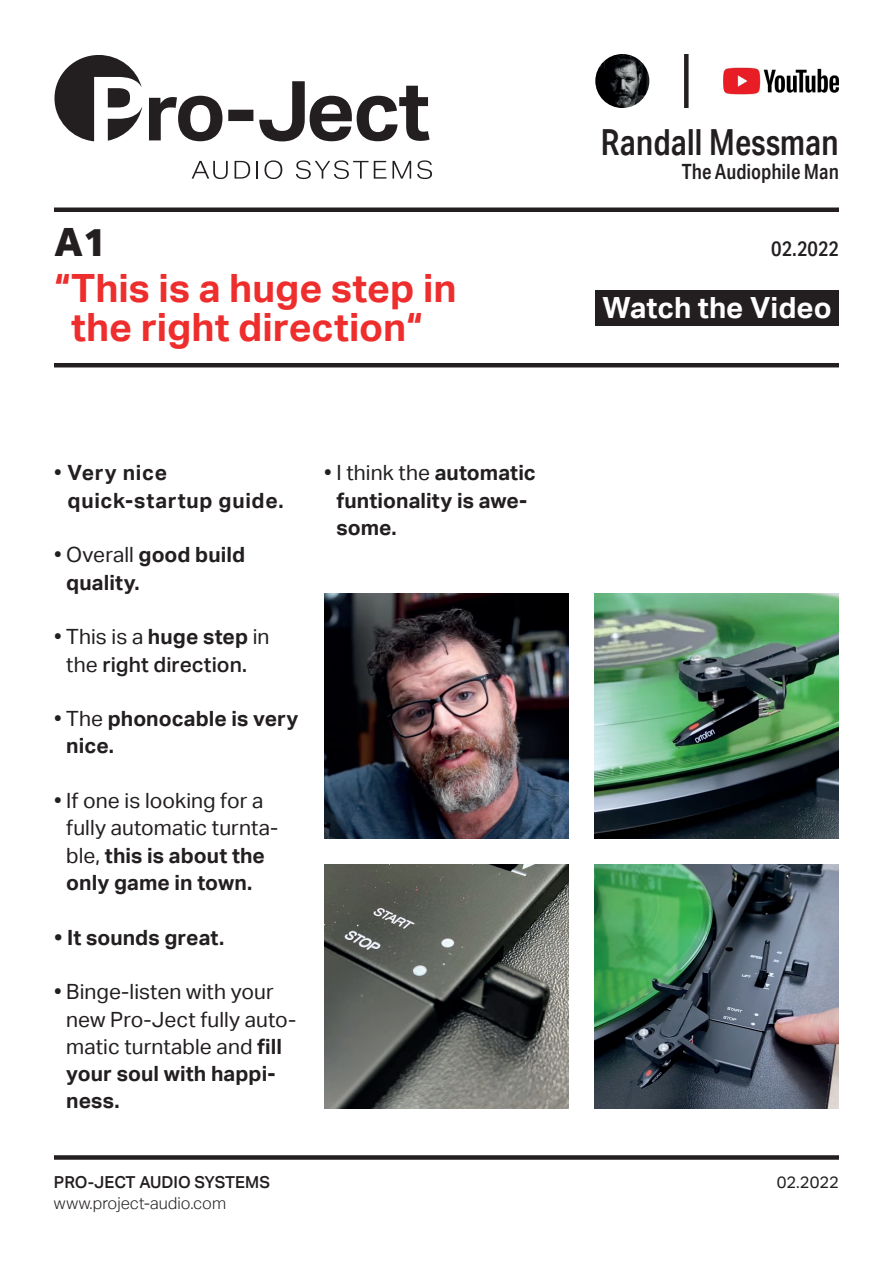
<style>
.page{position:relative;width:893px;height:1263px;background:#fff}
.page>*{position:absolute;margin:0;border:0;box-sizing:border-box;transform-origin:0 0}
.t1{font:700 39px/39px "Aktiv Grotesk Trial";color:#ee2d2d;text-align:center}
.t2{font:800 39px "Aktiv Grotesk Trial";color:#231f20}
.t3{font:500 36px "Aktiv Grotesk Cd Trial";letter-spacing:-.005em;color:#231f20}
.t4{font:700 29.1px "Aktiv Grotesk Trial";color:#fff}
.t5{font:21px/27.3px "Aktiv Grotesk Trial";letter-spacing:.005em;color:#231f20}
.t6{font:700 21px/27.3px "Aktiv Grotesk Trial";letter-spacing:.005em;color:#231f20}
.t7{font:500 21px/27.3px "Aktiv Grotesk Trial";letter-spacing:.005em;color:#231f20;text-align:center}
.t8{font:700 21px/27.3px "Aktiv Grotesk Trial";letter-spacing:.035em;color:#231f20}
.t9{font:500 21px "Aktiv Grotesk Cd Trial";letter-spacing:-.005em;color:#231f20}
.t10{font:300 16.5px "Aktiv Grotesk Trial";color:#231f20}
.t11{font:500 16.5px "Aktiv Grotesk Trial";color:#231f20}
.t12{font:16.5px "Aktiv Grotesk Trial";color:#231f20}
.s1{font-weight:400}
.s2{font-weight:700}
</style>
<div class="page">
<div style="left:54px;top:207px;width:785px;height:5px;background:#231f20"></div>
<div style="left:684px;top:54px;width:5px;height:54px;background:#231f20"></div>
<div style="left:54px;top:1155px;width:785px;height:5px;background:#231f20"></div>
<svg style="left:149px;top:81px;width:281px;height:60px"></svg>
<svg style="left:54px;top:55px;width:88px;height:86px"></svg>
<svg style="left:192px;top:161px;width:36px;height:18px"></svg>
<svg style="left:235px;top:161px;width:15px;height:18px"></svg>
<svg style="left:256px;top:161px;width:2px;height:18px"></svg>
<svg style="left:264px;top:160px;width:18px;height:19px"></svg>
<svg style="left:296px;top:160px;width:72px;height:19px"></svg>
<svg style="left:374px;top:161px;width:37px;height:18px"></svg>
<svg style="left:417px;top:160px;width:15px;height:19px"></svg>
<img style="left:595px;top:54px;width:54px;height:54px;border-radius:27px">
<img style="left:724px;top:68px;width:115px;height:26px">
<hr style="left:54px;top:363px;width:785px;height:4px;background:#231f20">
<img style="left:594px;top:594px;width:245px;height:245px">
<img style="left:324px;top:594px;width:245px;height:245px">
<img style="left:594px;top:864px;width:245px;height:245px">
<img style="left:324px;top:864px;width:245px;height:245px">
<div style="left:595px;top:290px;width:244px;height:36px;background:#231f20"></div>
<h1 class="t2" style="left:54px;top:218px;width:54px">A1</h1>
<h1 class="t1" style="left:54px;top:269px;width:404px">“This is a huge step in the right direction“</h1>
<p class="t8" style="left:68px;top:459px;width:218px;text-indent:-14px"><span class="s1">•</span> Very nice quick-startup guide.</p>
<p class="t6" style="left:66px;top:541px;width:180px;text-indent:-12px"><span class="s1">• Overall</span> good build quality.</p>
<p class="t7" style="left:54px;top:623px;width:217px"><span class="s1">• This is a</span> <span class="s2">huge step</span> <span class="s1">in the</span> right direction.</p>
<p class="t6" style="left:66px;top:705px;width:234px;text-indent:-12px"><span class="s1">• The</span> phonocable is very nice.</p>
<p class="t5" style="left:66px;top:787px;width:214px;text-indent:-12px">• If one is looking for a fully automatic turnta&shy;ble, <span class="s2">this is about the only game in town.</span></p>
<p class="t6" style="left:54px;top:924px;width:172px">• It sounds great.</p>
<p class="t5" style="left:66px;top:978px;width:231px;text-indent:-12px">• Binge-listen with your new Pro-Ject fully auto&shy;matic turntable and <span class="s2">fill your soul with happi&shy;ness.</span></p>
<p class="t6" style="left:336px;top:459px;width:201px;text-indent:-12px"><span class="s1">• I think the</span> automatic funtionality is awe&shy;some.</p>
<h2 class="t3" style="left:601px;top:120px;width:240px">Randall Messman</h2>
<p class="t9" style="left:682px;top:159px;width:159px">The Audiophile Man</p>
<p class="t9" style="left:771px;top:236px;width:69px">02.2022</p>
<h3 class="t4" style="left:603px;top:291px;width:230px">Watch the Video</h3>
<p class="t11" style="left:54px;top:1172px;width:217px">PRO-JECT AUDIO SYSTEMS</p>
<p class="t12" style="left:777px;top:1172px;width:64px">02.2022</p>
<p class="t10" style="left:54px;top:1193px;width:174px">www.project-audio.com</p>
</div>
